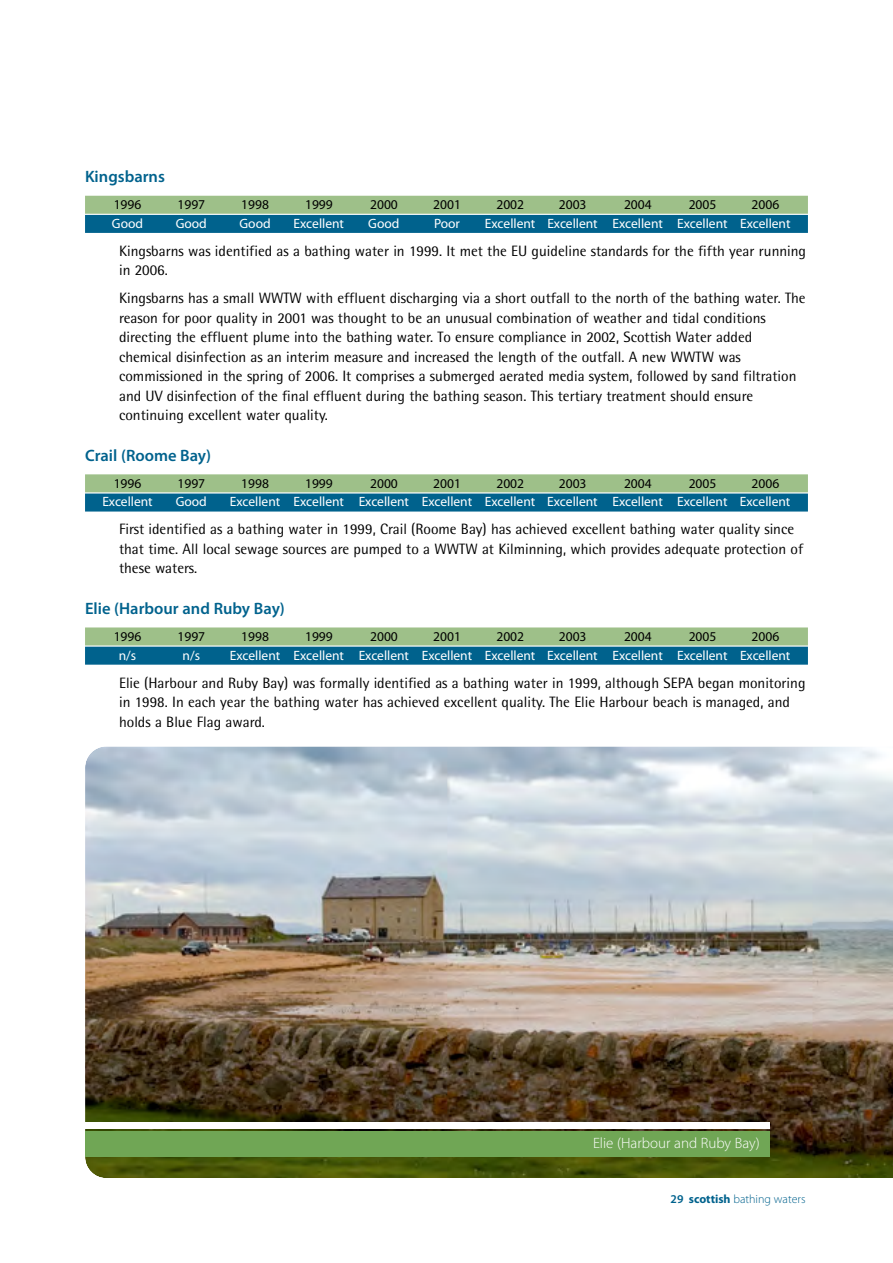
<style>
.page{position:relative;width:893px;height:1263px;background:#fff}
.page>*{position:absolute;margin:0;border:0;box-sizing:border-box;transform-origin:0 0}
.t1{font:600 16.5px "Myriad Pro";color:#00628d}
.t2{font:15px/19.5px "Rotis Semi Sans";color:#000}
.t3{font:300 15px "Myriad Pro";color:#fff}
.t4{font:13.5px "Myriad Pro";color:#fff}
.t5{font:13.5px "Myriad Pro";color:#000}
.t6{font:300 12px "Myriad Pro";color:#00628d}
.s1{font-weight:600}
.s2{font-weight:700}
</style>
<div class="page">
<div style="left:85px;top:196px;width:723px;height:18px;background:#9ec089"></div>
<div style="left:85px;top:215px;width:723px;height:18px;background:#00628d"></div>
<div style="left:85px;top:474px;width:723px;height:18px;background:#9ec089"></div>
<div style="left:85px;top:493px;width:723px;height:18px;background:#00628d"></div>
<div style="left:85px;top:627px;width:723px;height:18px;background:#9ec089"></div>
<div style="left:85px;top:647px;width:723px;height:18px;background:#00628d"></div>
<img style="left:85px;top:746px;width:808px;height:432px">
<div style="left:85px;top:1131px;width:685px;height:26px;background:#70a655"></div>
<div style="left:85px;top:1123px;width:685px;height:6px;background:#fff"></div>
<p class="t1" style="left:85px;top:171px;width:81px">Kingsbarns</p>
<p class="t5" style="left:114px;top:200px;width:29px">1996</p>
<p class="t5" style="left:177px;top:200px;width:29px">1997</p>
<p class="t5" style="left:241px;top:200px;width:29px">1998</p>
<p class="t5" style="left:305px;top:200px;width:29px">1999</p>
<p class="t5" style="left:370px;top:200px;width:29px">2000</p>
<p class="t5" style="left:433px;top:200px;width:29px">2001</p>
<p class="t5" style="left:496px;top:200px;width:29px">2002</p>
<p class="t5" style="left:559px;top:200px;width:29px">2003</p>
<p class="t5" style="left:624px;top:200px;width:29px">2004</p>
<p class="t5" style="left:689px;top:200px;width:29px">2005</p>
<p class="t5" style="left:752px;top:200px;width:29px">2006</p>
<p class="t4" style="left:112px;top:218px;width:33px">Good</p>
<p class="t4" style="left:176px;top:218px;width:33px">Good</p>
<p class="t4" style="left:239px;top:218px;width:33px">Good</p>
<p class="t4" style="left:294px;top:218px;width:52px">Excellent</p>
<p class="t4" style="left:368px;top:218px;width:33px">Good</p>
<p class="t4" style="left:434px;top:218px;width:28px">Poor</p>
<p class="t4" style="left:485px;top:218px;width:307px">Excellent Excellent Excellent Excellent Excellent</p>
<p class="t2" style="left:119px;top:242px;width:689px">Kingsbarns was identified as a bathing water in 1999. It met the EU guideline standards for the fifth year running in 2006.</p>
<p class="t2" style="left:119px;top:290px;width:688px">Kingsbarns has a small WWTW with effluent discharging via a short outfall to the north of the bathing water. The reason for poor quality in 2001 was thought to be an unusual combination of weather and tidal conditions directing the effluent plume into the bathing water. To ensure compliance in 2002, Scottish Water added chemical disinfection as an interim measure and increased the length of the outfall. A new WWTW was commissioned in the spring of 2006. It comprises a submerged aerated media system, followed by sand filtration and UV disinfection of the final effluent during the bathing season. This tertiary treatment should ensure continuing excellent water quality.</p>
<p class="t1" style="left:85px;top:449px;width:128px">Crail (Roome Bay)</p>
<p class="t5" style="left:114px;top:478px;width:29px">1996</p>
<p class="t5" style="left:177px;top:478px;width:29px">1997</p>
<p class="t5" style="left:241px;top:478px;width:29px">1998</p>
<p class="t5" style="left:305px;top:478px;width:29px">1999</p>
<p class="t5" style="left:370px;top:478px;width:29px">2000</p>
<p class="t5" style="left:433px;top:478px;width:29px">2001</p>
<p class="t5" style="left:496px;top:478px;width:29px">2002</p>
<p class="t5" style="left:559px;top:478px;width:29px">2003</p>
<p class="t5" style="left:624px;top:478px;width:29px">2004</p>
<p class="t5" style="left:689px;top:478px;width:29px">2005</p>
<p class="t5" style="left:752px;top:478px;width:29px">2006</p>
<p class="t4" style="left:102px;top:497px;width:52px">Excellent</p>
<p class="t4" style="left:176px;top:497px;width:33px">Good</p>
<p class="t4" style="left:230px;top:497px;width:562px">Excellent Excellent Excellent Excellent Excellent Excellent Excellent Excellent Excellent</p>
<p class="t2" style="left:119px;top:521px;width:686px">First identified as a bathing water in 1999, Crail (Roome Bay) has achieved excellent bathing water quality since that time. All local sewage sources are pumped to a WWTW at Kilminning, which provides adequate protection of these waters.</p>
<p class="t1" style="left:85px;top:602px;width:201px">Elie (Harbour and Ruby Bay)</p>
<p class="t5" style="left:114px;top:632px;width:29px">1996</p>
<p class="t5" style="left:177px;top:632px;width:29px">1997</p>
<p class="t5" style="left:241px;top:632px;width:29px">1998</p>
<p class="t5" style="left:305px;top:632px;width:29px">1999</p>
<p class="t5" style="left:370px;top:632px;width:29px">2000</p>
<p class="t5" style="left:433px;top:632px;width:29px">2001</p>
<p class="t5" style="left:496px;top:632px;width:29px">2002</p>
<p class="t5" style="left:559px;top:632px;width:29px">2003</p>
<p class="t5" style="left:624px;top:632px;width:29px">2004</p>
<p class="t5" style="left:689px;top:632px;width:29px">2005</p>
<p class="t5" style="left:752px;top:632px;width:29px">2006</p>
<p class="t4" style="left:119px;top:650px;width:19px">n/s</p>
<p class="t4" style="left:183px;top:650px;width:19px">n/s</p>
<p class="t4" style="left:230px;top:650px;width:562px">Excellent Excellent Excellent Excellent Excellent Excellent Excellent Excellent Excellent</p>
<p class="t2" style="left:119px;top:674px;width:688px">Elie (Harbour and Ruby Bay) was formally identified as a bathing water in 1999, although SEPA began monitoring in 1998. In each year the bathing water has achieved excellent quality. The Elie Harbour beach is managed, and holds a Blue Flag award.</p>
<p class="t3" style="left:593px;top:1137px;width:168px">Elie (Harbour and Ruby Bay)</p>
<p class="t6" style="left:671px;top:1195px;width:136px"><span class="s1">29</span> <span class="s2">scottish</span> bathing waters</p>
</div>
